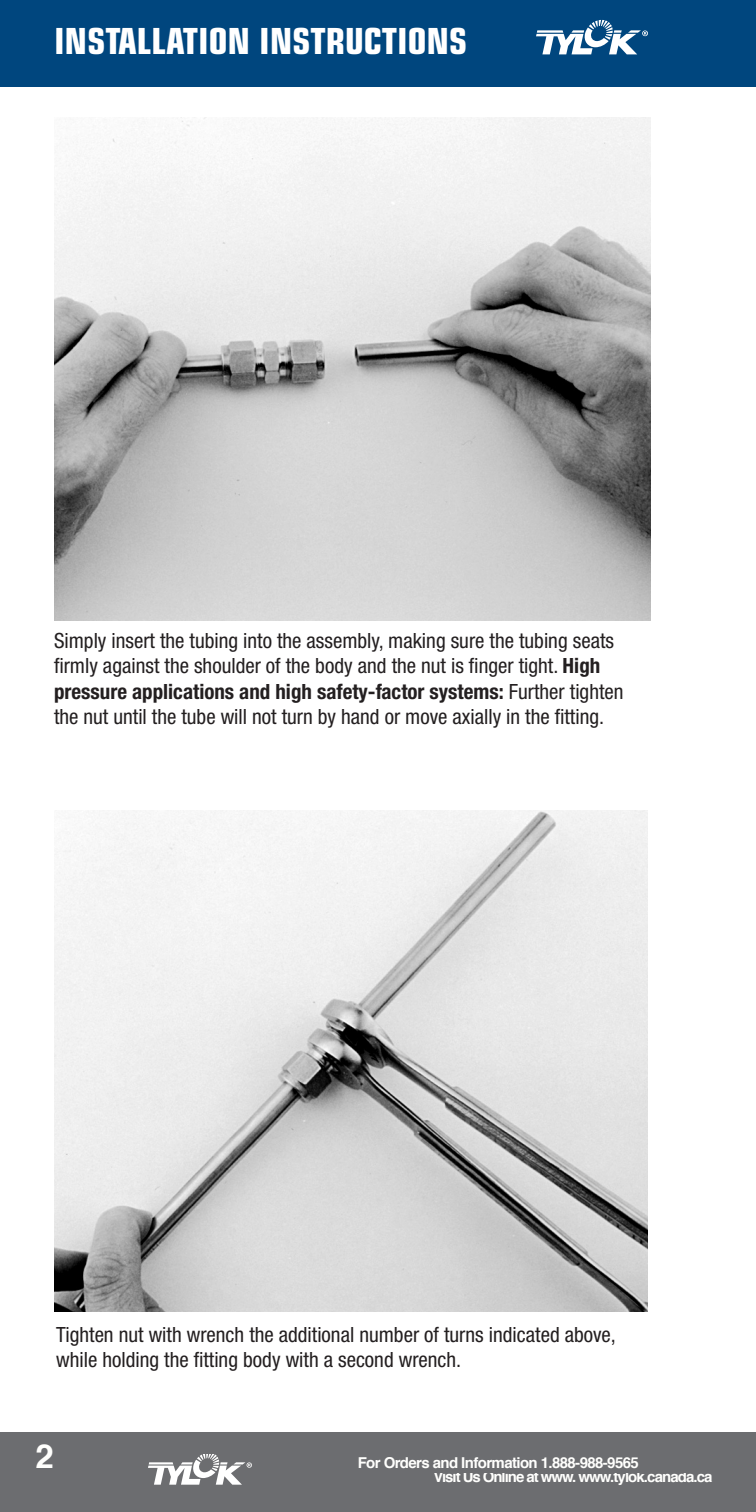
<style>
.page{position:relative;width:756px;height:1512px;background:#fff}
.page>*{position:absolute;margin:0;border:0;box-sizing:border-box;transform-origin:0 0}
.t1{font:700 condensed 36px "Eurostile";color:#fff}
.t2{font:700 33px "Helvetica";color:#fffffd}
.t3{font:condensed 21px/25.2px "Helvetica Neue LT Std";color:#231f20}
.t4{font:700 15px/13.8px "Helvetica";letter-spacing:-.04em;color:#fffffd}
.s1{font-weight:700}
</style>
<div class="page">
<div style="left:0;top:0;width:756px;height:86px;background:#00467e"></div>
<svg style="left:536px;top:20px;width:112px;height:34px"></svg>
<div style="left:0;top:1432px;width:756px;height:80px;background:#6c6d70"></div>
<svg style="left:148px;top:1455px;width:104px;height:30px"></svg>
<img style="left:54px;top:117px;width:596px;height:504px">
<img style="left:54px;top:811px;width:594px;height:501px">
<h1 class="t1" style="left:54px;top:19px;width:415px">INSTALLATION INSTRUCTIONS</h1>
<p class="t3" style="left:54px;top:628px;width:571px">Simply insert the tubing into the assembly, making sure the tubing seats firmly against the shoulder of the body and the nut is finger tight. <span class="s1">High pressure applications and high safety-factor systems:</span> Further tighten the nut until the tube will not turn by hand or move axially in the fitting.</p>
<p class="t3" style="left:56px;top:1322px;width:561px">Tighten nut with wrench the additional number of turns indicated above, while holding the fitting body with a second wrench.</p>
<h2 class="t2" style="left:35px;top:1443px;width:20px">2</h2>
<p class="t4" style="left:433px;top:1458px;width:281px;text-indent:-76px">For Orders and Information 1.888-988-9565<br>Visit Us Online at www. www.tylok.canada.ca</p>
</div>
